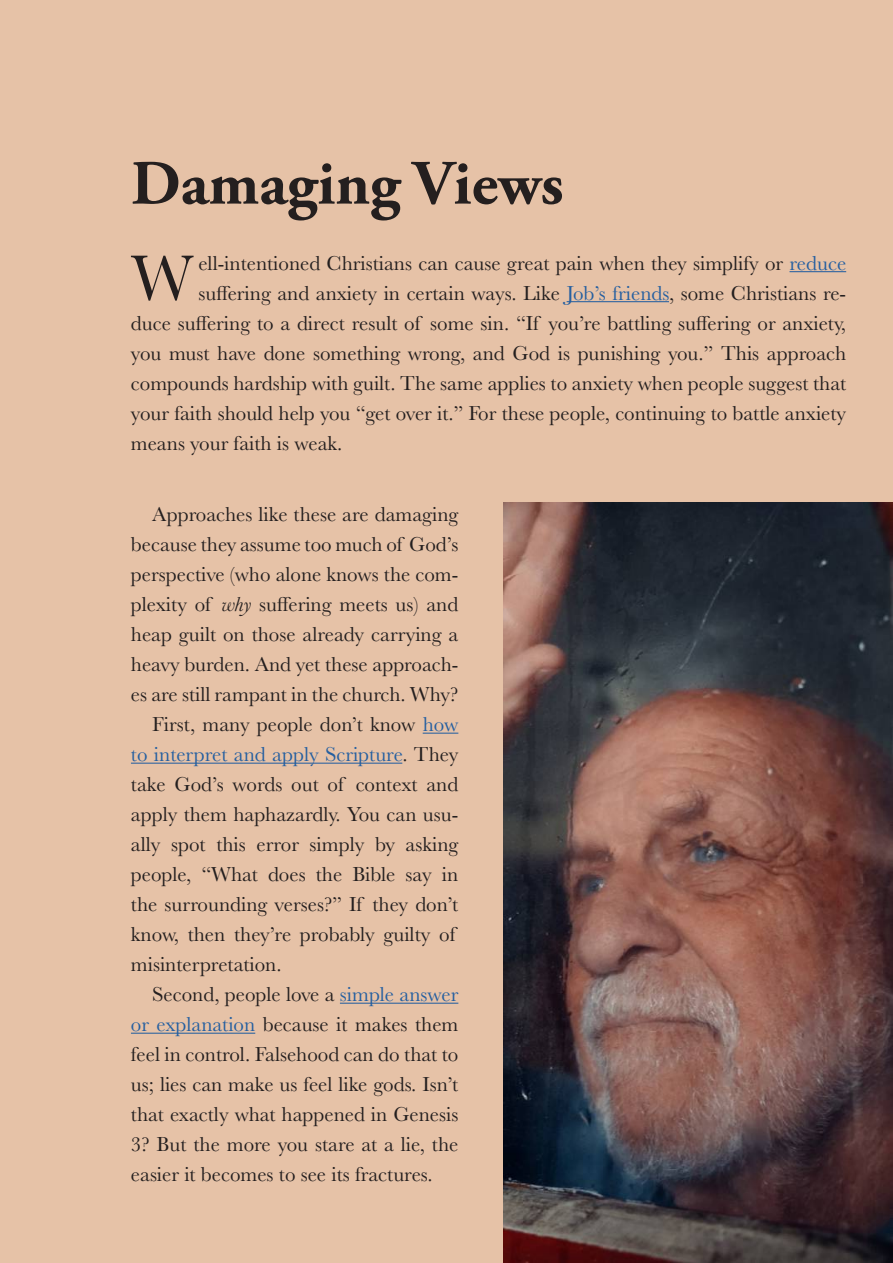
<style>
.page{position:relative;width:893px;height:1263px;background:#e6c2a7}
.page>*{position:absolute;margin:0;border:0;box-sizing:border-box;transform-origin:0 0}
.t1{font:66.3px "Baskerville";color:#241f1f}
.t2{font:700 63px "Adobe Garamond Pro";color:#241f1f}
.t3{font:21px "Baskerville";color:#241f1f}
.t4{font:21px "Baskerville";color:#255fa0}
.s1{color:#255fa0}
.s2{font-style:italic}
.s3{color:#241f1f}
</style>
<div class="page">
<img style="left:504px;top:502px;width:389px;height:761px">
<hr style="left:423px;top:733px;width:35px;height:1px;background:#255fa0">
<hr style="left:131px;top:763px;width:271px;height:1px;background:#255fa0">
<hr style="left:340px;top:1003px;width:118px;height:1px;background:#255fa0">
<hr style="left:131px;top:1033px;width:124px;height:1px;background:#255fa0">
<hr style="left:789px;top:271px;width:57px;height:1px;background:#255fa0">
<hr style="left:567px;top:301px;width:102px;height:1px;background:#255fa0">
<h2 class="t2" style="left:131px;top:147px;width:434px">Damaging Views</h2>
<h1 class="t1" style="left:131px;top:236px;width:64px">W</h1>
<p class="t3" style="left:198px;top:249px;width:649px">ell-intentioned Christians can cause great pain when they simplify or <span class="s1">reduce</span></p>
<p class="t3" style="left:198px;top:279px;width:649px">suffering and anxiety in certain ways. Like <span class="s1">Job’s friends</span>, some Christians re-</p>
<p class="t3" style="left:131px;top:309px;width:717px">duce suffering to a direct result of some sin. “If you’re battling suffering or anxiety,</p>
<p class="t3" style="left:131px;top:339px;width:717px">you must have done something wrong, and God is punishing you.” This approach</p>
<p class="t3" style="left:131px;top:369px;width:717px">compounds hardship with guilt. The same applies to anxiety when people suggest that</p>
<p class="t3" style="left:131px;top:399px;width:717px">your faith should help you “get over it.” For these people, continuing to battle anxiety</p>
<p class="t3" style="left:131px;top:429px;width:213px">means your faith is weak.</p>
<p class="t3" style="left:152px;top:501px;width:308px">Approaches like these are damaging</p>
<p class="t3" style="left:131px;top:531px;width:329px">because they assume too much of God’s</p>
<p class="t3" style="left:131px;top:561px;width:329px">perspective (who alone knows the com-</p>
<p class="t3" style="left:131px;top:591px;width:329px">plexity of <span class="s2">why</span> suffering meets us) and</p>
<p class="t3" style="left:131px;top:621px;width:329px">heap guilt on those already carrying a</p>
<p class="t3" style="left:131px;top:651px;width:329px">heavy burden. And yet these approach-</p>
<p class="t3" style="left:131px;top:681px;width:329px">es are still rampant in the church. Why?</p>
<p class="t3" style="left:152px;top:711px;width:308px">First, many people don’t know <span class="s1">how</span></p>
<p class="t4" style="left:131px;top:741px;width:329px">to interpret and apply Scripture<span class="s3">. They</span></p>
<p class="t3" style="left:131px;top:771px;width:329px">take God’s words out of context and</p>
<p class="t3" style="left:131px;top:801px;width:329px">apply them haphazardly. You can usu-</p>
<p class="t3" style="left:131px;top:831px;width:329px">ally spot this error simply by asking</p>
<p class="t3" style="left:131px;top:861px;width:329px">people, “What does the Bible say in</p>
<p class="t3" style="left:131px;top:891px;width:329px">the surrounding verses?” If they don’t</p>
<p class="t3" style="left:131px;top:921px;width:326px">know, then they’re probably guilty of</p>
<p class="t3" style="left:131px;top:951px;width:152px">misinterpretation.</p>
<p class="t3" style="left:152px;top:981px;width:308px">Second, people love a <span class="s1">simple answer</span></p>
<p class="t3" style="left:131px;top:1011px;width:329px"><span class="s1">or explanation</span> because it makes them</p>
<p class="t3" style="left:131px;top:1041px;width:329px">feel in control. Falsehood can do that to</p>
<p class="t3" style="left:131px;top:1071px;width:329px">us; lies can make us feel like gods. Isn’t</p>
<p class="t3" style="left:131px;top:1101px;width:329px">that exactly what happened in Genesis</p>
<p class="t3" style="left:131px;top:1131px;width:329px">3? But the more you stare at a lie, the</p>
<p class="t3" style="left:131px;top:1161px;width:303px">easier it becomes to see its fractures.</p>
</div>
